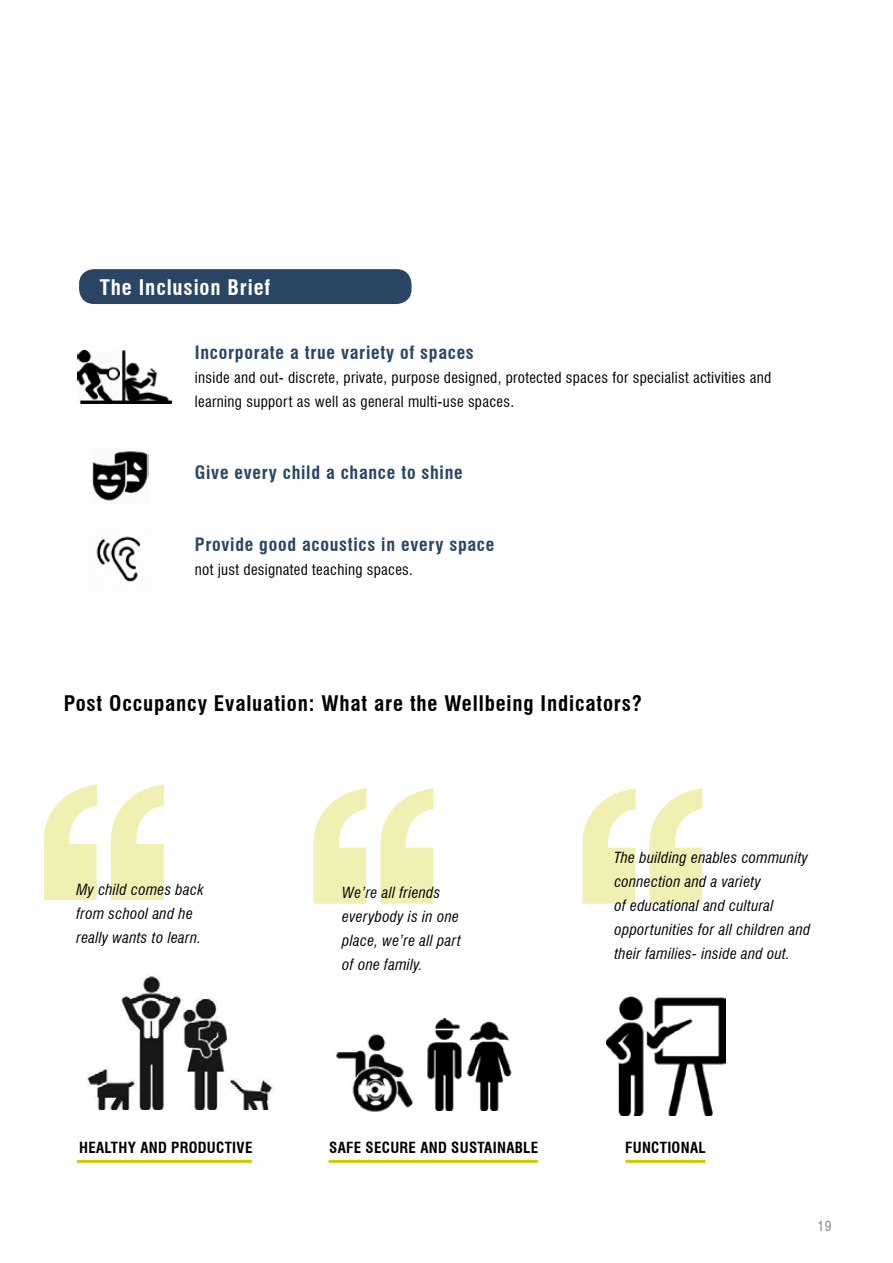
<style>
.page{position:relative;width:893px;height:1263px;background:#fff}
.page>*{position:absolute;margin:0;border:0;box-sizing:border-box;transform-origin:0 0}
.t1{font:700 condensed 21px "Swiss 721 BT";letter-spacing:.04em;color:#000}
.t2{font:700 condensed 21px "Swiss 721 BT";letter-spacing:.04em;color:#fff}
.t3{font:700 condensed 18px "Swiss 721 BT";letter-spacing:.04em;color:#2a4664}
.t4{font:italic condensed 15px/24px "Swiss 721 BT";letter-spacing:.02em;color:#000}
.t5{font:condensed 15px/24px "Swiss 721 BT";letter-spacing:.02em;color:#000}
.t6{font:700 condensed 15px "Swiss 721 BT";letter-spacing:.02em;color:#000}
.t7{font:condensed 13.5px "Swiss 721 BT";color:#878787}
</style>
<div class="page">
<svg style="left:582px;top:788px;width:120px;height:116px"></svg>
<svg style="left:313px;top:788px;width:120px;height:116px"></svg>
<svg style="left:44px;top:784px;width:120px;height:116px"></svg>
<img style="left:78px;top:351px;width:94px;height:50px">
<hr style="left:80px;top:401px;width:92px;height:3px;background:#000">
<img style="left:92px;top:451px;width:56px;height:50px">
<img style="left:96px;top:536px;width:45px;height:46px">
<img style="left:87px;top:975px;width:187px;height:135px">
<img style="left:427px;top:1019px;width:85px;height:91px">
<img style="left:335px;top:1034px;width:79px;height:78px">
<img style="left:606px;top:997px;width:119px;height:119px">
<div style="left:79px;top:269px;width:332px;height:35px;background:#2a4664;border-radius:15px"></div>
<hr style="left:78px;top:1160px;width:173px;height:3px;background:#cdce00">
<hr style="left:330px;top:1160px;width:207px;height:3px;background:#cdce00">
<hr style="left:627px;top:1160px;width:77px;height:3px;background:#cdce00">
<h1 class="t2" style="left:100px;top:275px;width:172px">The Inclusion Brief</h1>
<p class="t3" style="left:195px;top:342px;width:280px">Incorporate a true variety of spaces</p>
<p class="t5" style="left:195px;top:366px;width:578px">inside and out- discrete, private, purpose designed, protected spaces for specialist activities and learning support as well as general multi-use spaces.</p>
<p class="t3" style="left:195px;top:462px;width:269px">Give every child a chance to shine</p>
<p class="t3" style="left:195px;top:534px;width:301px">Provide good acoustics in every space</p>
<p class="t5" style="left:195px;top:558px;width:220px">not just designated teaching spaces.</p>
<h1 class="t1" style="left:64px;top:690px;width:580px">Post Occupancy Evaluation: What are the Wellbeing Indicators?</h1>
<p class="t4" style="left:77px;top:877px;width:129px">My child comes back from school and he really wants to learn.</p>
<p class="t4" style="left:342px;top:880px;width:120px">We’re all friends everybody is in one place, we’re all part of one family.</p>
<p class="t4" style="left:614px;top:845px;width:197px">The building enables community connection and a variety<br>of educational and cultural opportunities for all children and their families- inside and out.</p>
<p class="t6" style="left:79px;top:1139px;width:175px">HEALTHY AND PRODUCTIVE</p>
<p class="t6" style="left:329px;top:1138px;width:211px">SAFE SECURE AND SUSTAINABLE</p>
<p class="t6" style="left:625px;top:1138px;width:82px">FUNCTIONAL</p>
<p class="t7" style="left:817px;top:1218px;width:16px">19</p>
</div>
